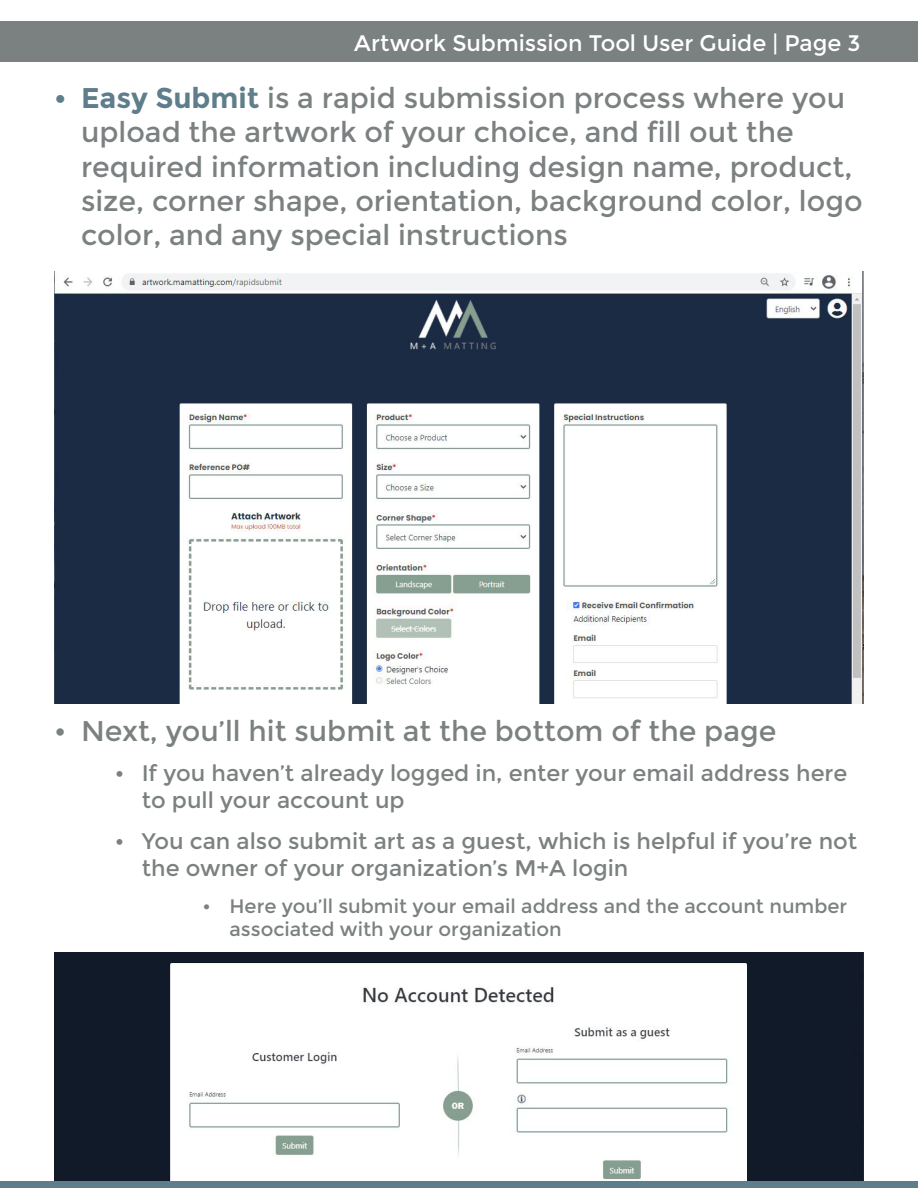
<style>
.page{position:relative;width:918px;height:1188px;background:#fff}
.page>*{position:absolute;margin:0;border:0;box-sizing:border-box;transform-origin:0 0}
.t1{font:28.5px/34.2px "Montserrat";color:#7b8080}
.t2{font:22.5px/27px "Montserrat";color:#7b8080}
.t3{font:22.5px "Montserrat";color:#fff}
.t4{font:19.5px/23.4px "Montserrat";color:#7b8080}
.s1{font-weight:700;color:#5e7e8b}
</style>
<div class="page">
<div style="left:1px;top:22px;width:917px;height:40px;background:#7b8080"></div>
<img style="left:54px;top:271px;width:810px;height:432px">
<img style="left:54px;top:952px;width:810px;height:230px">
<div style="left:1px;top:1182px;width:917px;height:6px;background:#5e7e8b"></div>
<p class="t3" style="left:354px;top:30px;width:508px">Artwork Submission Tool User Guide | Page 3</p>
<p class="t1" style="left:81px;top:81px;width:783px;text-indent:-27px"><span class="s1">• Easy Submit</span> is a rapid submission process where you upload the artwork of your choice, and fill out the required information including design name, product, size, corner shape, orientation, background color, logo color, and any special instructions</p>
<p class="t1" style="left:54px;top:714px;width:724px">• Next, you’ll hit submit at the bottom of the page</p>
<p class="t2" style="left:142px;top:760px;width:707px;text-indent:-27px">• If you haven’t already logged in, enter your email address here to pull your account up</p>
<p class="t2" style="left:142px;top:828px;width:717px;text-indent:-27px">• You can also submit art as a guest, which is helpful if you’re not the owner of your organization’s M+A login</p>
<p class="t4" style="left:230px;top:894px;width:619px;text-indent:-27px">• Here you’ll submit your email address and the account number associated with your organization</p>
</div>
